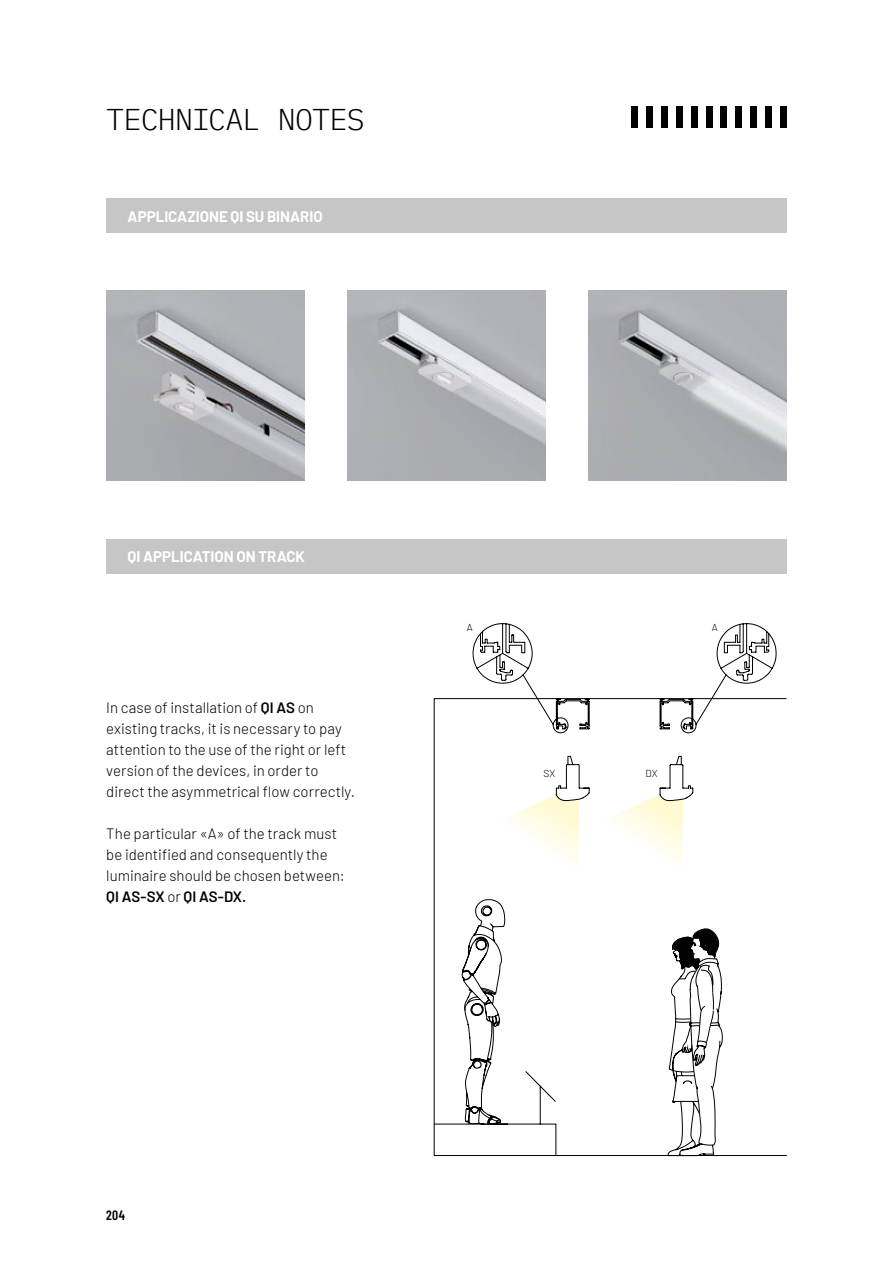
<style>
.page{position:relative;width:893px;height:1263px;background:#fff}
.page>*{position:absolute;margin:0;border:0;box-sizing:border-box;transform-origin:0 0}
.t1{font:300 30px "IBM Plex Mono";letter-spacing:-.03em;color:#000}
.t2{font:300 15px/21px "Barlow";color:#000}
.t3{font:700 15px "Barlow";color:#fff}
.t4{font:600 13.5px "Barlow Condensed";color:#000}
.t5{font:300 10.2px "Barlow";color:#000}
.s1{font-weight:600}
</style>
<div class="page">
<div style="left:106px;top:199px;width:681px;height:34px;background:#c6c6c6"></div>
<div style="left:106px;top:539px;width:681px;height:34px;background:#c6c6c6"></div>
<img style="left:106px;top:290px;width:199px;height:191px">
<img style="left:347px;top:290px;width:199px;height:191px">
<img style="left:588px;top:290px;width:199px;height:191px">
<svg style="left:668px;top:928px;width:55px;height:228px"></svg>
<svg style="left:434px;top:899px;width:122px;height:257px"></svg>
<svg style="left:473px;top:623px;width:303px;height:241px"></svg>
<div style="left:780px;top:106px;width:7px;height:22px;background:#000"></div>
<div style="left:765px;top:106px;width:7px;height:22px;background:#000"></div>
<div style="left:750px;top:106px;width:7px;height:22px;background:#000"></div>
<div style="left:736px;top:106px;width:6px;height:22px;background:#000"></div>
<div style="left:721px;top:106px;width:6px;height:22px;background:#000"></div>
<div style="left:706px;top:106px;width:6px;height:22px;background:#000"></div>
<div style="left:691px;top:106px;width:6px;height:22px;background:#000"></div>
<div style="left:676px;top:106px;width:6px;height:22px;background:#000"></div>
<div style="left:661px;top:106px;width:7px;height:22px;background:#000"></div>
<div style="left:646px;top:106px;width:7px;height:22px;background:#000"></div>
<div style="left:631px;top:106px;width:7px;height:22px;background:#000"></div>
<h1 class="t1" style="left:106px;top:96px;width:260px">TECHNICAL NOTES</h1>
<p class="t3" style="left:128px;top:206px;width:197px">APPLICAZIONE QI SU BINARIO</p>
<p class="t3" style="left:128px;top:545px;width:179px">QI APPLICATION ON TRACK</p>
<p class="t2" style="left:106px;top:696px;width:250px">In case of installation of <span class="s1">QI AS</span> on existing tracks, it is necessary to pay attention to the use of the right or left version of the devices, in order to direct the asymmetrical flow correctly.</p>
<p class="t2" style="left:106px;top:822px;width:240px">The particular «A» of the track must be identified and consequently the luminaire should be chosen between:<br><span class="s1">QI AS-SX</span> or <span class="s1">QI AS-DX.</span></p>
<p class="t5" style="left:467px;top:620px;width:7px">A</p>
<p class="t5" style="left:712px;top:620px;width:7px">A</p>
<p class="t5" style="left:544px;top:766px;width:13px">SX</p>
<p class="t5" style="left:646px;top:766px;width:14px">DX</p>
<p class="t4" style="left:106px;top:1206px;width:20px">204</p>
</div>
